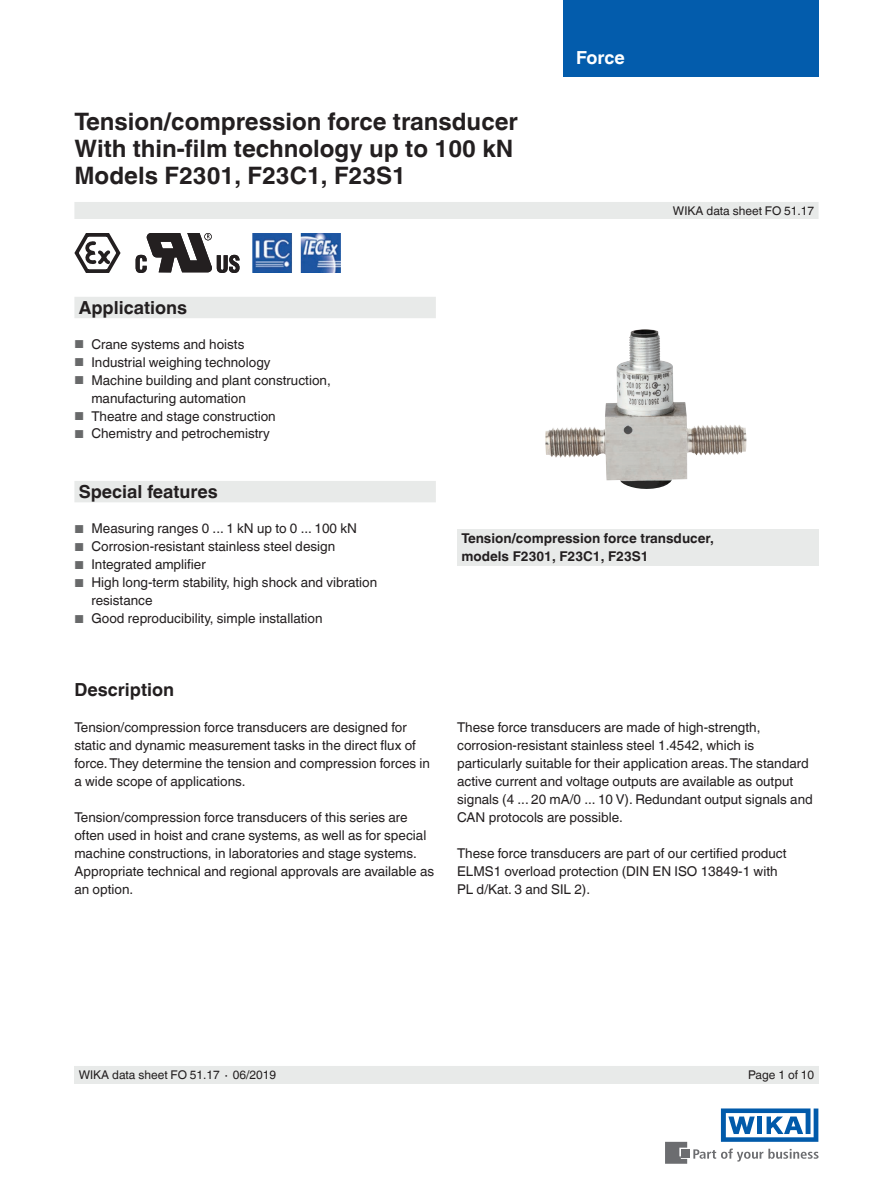
<style>
.page{position:relative;width:893px;height:1188px;background:#fff}
.page>*{position:absolute;margin:0;border:0;box-sizing:border-box;transform-origin:0 0}
.t1{font:700 24px/27px "Helvetica World";color:#231f20}
.t2{font:700 18px "Helvetica World";color:#231f20}
.t3{font:700 18px "Helvetica World";letter-spacing:-.005em;color:#fff}
.t4{font:13.5px/18px "Helvetica World";color:#231f20}
.t5{font:700 13.5px/18px "Helvetica World";color:#231f20}
.t6{font:12px "Helvetica World";color:#231f20}
.s1{font-size:11.55px;color:#68696a}
</style>
<div class="page">
<svg style="left:693px;top:1149px;width:126px;height:13px"></svg>
<div style="left:682px;top:1150px;width:8px;height:8px;background:#6c6d70"></div>
<svg style="left:665px;top:1142px;width:22px;height:22px"></svg>
<svg style="left:721px;top:1108px;width:97px;height:34px"></svg>
<div style="left:563px;top:0;width:256px;height:77px;background:#035cac"></div>
<div style="left:74px;top:202px;width:745px;height:17px;background:#e8eae9"></div>
<div style="left:74px;top:1066px;width:745px;height:18px;background:#e8eae9"></div>
<img style="left:545px;top:329px;width:202px;height:160px">
<svg style="left:74px;top:297px;width:362px;height:205px"></svg>
<div style="left:457px;top:529px;width:362px;height:36px;background:#e8eae9"></div>
<img style="left:253px;top:233px;width:88px;height:40px">
<svg style="left:74px;top:233px;width:47px;height:40px"></svg>
<svg style="left:136px;top:233px;width:104px;height:40px"></svg>
<h1 class="t1" style="left:74px;top:108px;width:445px">Tension/compression force transducer<br>With thin-film technology up to 100 kN<br>Models F2301, F23C1, F23S1</h1>
<h2 class="t2" style="left:79px;top:297px;width:110px">Applications</h2>
<p class="t4" style="left:74px;top:336px;width:171px"><span class="s1">■</span> Crane systems and hoists</p>
<p class="t4" style="left:74px;top:354px;width:198px"><span class="s1">■</span> Industrial weighing technology</p>
<p class="t4" style="left:91px;top:372px;width:241px;text-indent:-17px"><span class="s1">■</span> Machine building and plant construction, manufacturing automation</p>
<p class="t4" style="left:74px;top:407px;width:203px"><span class="s1">■</span> Theatre and stage construction</p>
<p class="t4" style="left:74px;top:425px;width:197px"><span class="s1">■</span> Chemistry and petrochemistry</p>
<h2 class="t3" style="left:576px;top:47px;width:50px">Force</h2>
<p class="t6" style="left:673px;top:204px;width:143px">WIKA data sheet FO 51.17</p>
<h2 class="t2" style="left:79px;top:481px;width:141px">Special features</h2>
<p class="t4" style="left:74px;top:520px;width:284px"><span class="s1">■</span> Measuring ranges 0 ... 1 kN up to 0 ... 100 kN</p>
<p class="t4" style="left:74px;top:538px;width:262px"><span class="s1">■</span> Corrosion-resistant stainless steel design</p>
<p class="t4" style="left:74px;top:556px;width:133px"><span class="s1">■</span> Integrated amplifier</p>
<p class="t4" style="left:91px;top:574px;width:287px;text-indent:-17px"><span class="s1">■</span> High long-term stability, high shock and vibration resistance</p>
<p class="t4" style="left:74px;top:610px;width:250px"><span class="s1">■</span> Good reproducibility, simple installation</p>
<h2 class="t2" style="left:74px;top:680px;width:101px">Description</h2>
<p class="t4" style="left:74px;top:719px;width:357px">Tension/compression force transducers are designed for static and dynamic measurement tasks in the direct flux of force. They determine the tension and compression forces in a wide scope of applications.</p>
<p class="t4" style="left:74px;top:809px;width:361px">Tension/compression force transducers of this series are often used in hoist and crane systems, as well as for special machine constructions, in laboratories and stage systems.<br>Appropriate technical and regional approvals are available as an option.</p>
<p class="t5" style="left:461px;top:529px;width:254px">Tension/compression force transducer, models F2301, F23C1, F23S1</p>
<p class="t4" style="left:457px;top:719px;width:357px">These force transducers are made of high-strength, corrosion-resistant stainless steel 1.4542, which is particularly suitable for their application areas. The standard active current and voltage outputs are available as output signals (4 ... 20 mA/0 ... 10 V). Redundant output signals and CAN protocols are possible.</p>
<p class="t4" style="left:457px;top:845px;width:331px">These force transducers are part of our certified product<br>ELMS1 overload protection (DIN EN ISO 13849-1 with<br>PL d/Kat. 3 and SIL 2).</p>
<p class="t6" style="left:79px;top:1068px;width:199px">WIKA data sheet FO 51.17 ∙ 06/2019</p>
<p class="t6" style="left:748px;top:1068px;width:68px">Page 1 of 10</p>
</div>
